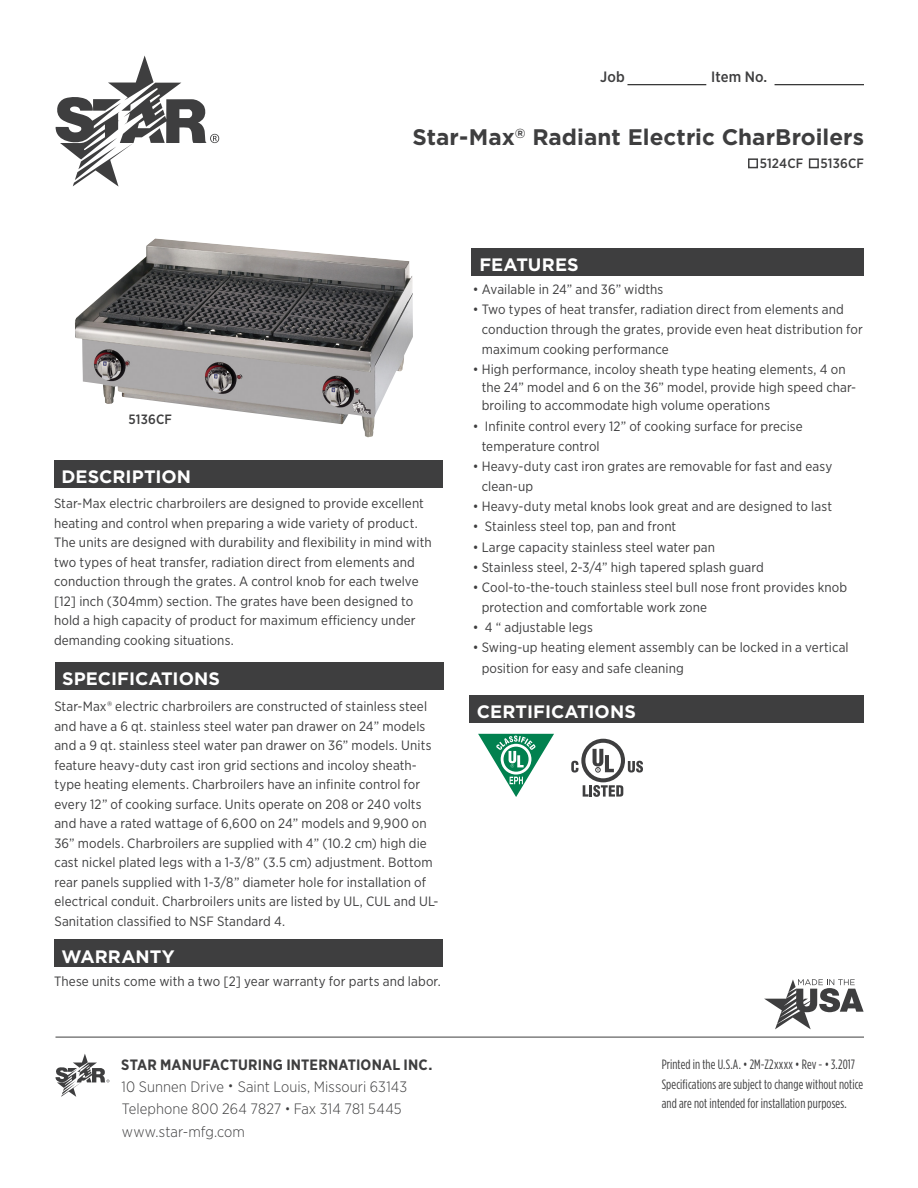
<style>
.page{position:relative;width:918px;height:1188px;background:#fff}
.page>*{position:absolute;margin:0;border:0;box-sizing:border-box;transform-origin:0 0}
.t1{font:700 22.5px "Gotham";color:#3e3e3f}
.t2{font:700 18px "Gotham";color:#fff}
.t3{font:300 15px/22.5px "Gotham Narrow";letter-spacing:.005em;color:#3e3e3f}
.t4{font:700 15px "Gotham Narrow";letter-spacing:.01em;color:#3e3e3f}
.t5{font:500 15px "Gotham Narrow";letter-spacing:.01em;color:#3e3e3f}
.t6{font:13.5px/19.5px "Gotham Narrow";letter-spacing:.01em;color:#3e3e3f}
.t7{font:13.5px/19.5px "Gotham Condensed";letter-spacing:.01em;color:#3e3e3f}
.t8{font:500 13.5px "Gotham Narrow";letter-spacing:.01em;color:#3e3e3f}
.s1{font-weight:400;font-size:12px}
</style>
<div class="page">
<div style="left:748px;top:158px;width:10px;height:10px;border:2px solid #3e3e3f"></div>
<div style="left:809px;top:158px;width:10px;height:10px;border:2px solid #3e3e3f"></div>
<hr style="left:627px;top:84px;width:79px;height:1px;background:#000">
<hr style="left:775px;top:84px;width:89px;height:1px;background:#000">
<div style="left:54px;top:460px;width:389px;height:27px;background:#3e3e3f"></div>
<div style="left:55px;top:663px;width:388px;height:27px;background:#3e3e3f"></div>
<div style="left:472px;top:248px;width:392px;height:28px;background:#3e3e3f"></div>
<div style="left:469px;top:696px;width:395px;height:27px;background:#3e3e3f"></div>
<hr style="left:56px;top:1037px;width:808px;height:1px;background:#3e3e3f">
<svg style="left:764px;top:979px;width:100px;height:50px"></svg>
<svg style="left:478px;top:734px;width:76px;height:63px"></svg>
<svg style="left:571px;top:739px;width:72px;height:58px"></svg>
<img style="left:75px;top:238px;width:338px;height:199px">
<div style="left:54px;top:940px;width:389px;height:27px;background:#3e3e3f"></div>
<svg style="left:56px;top:56px;width:163px;height:131px"></svg>
<svg style="left:56px;top:1054px;width:53px;height:43px"></svg>
<p class="t5" style="left:600px;top:68px;width:26px">Job</p>
<p class="t5" style="left:711px;top:68px;width:58px">Item No.</p>
<p class="t1" style="left:412px;top:124px;width:453px">Star-Max<sup>®</sup> Radiant Electric CharBroilers</p>
<p class="t8" style="left:760px;top:155px;width:45px">5124CF</p>
<p class="t8" style="left:821px;top:155px;width:45px">5136CF</p>
<p class="t8" style="left:129px;top:410px;width:45px">5136CF</p>
<p class="t2" style="left:62px;top:466px;width:131px">DESCRIPTION</p>
<p class="t6" style="left:54px;top:494px;width:379px">Star-Max electric charbroilers are designed to provide excellent heating and control when preparing a wide variety of product.<br>The units are designed with durability and flexibility in mind with two types of heat transfer, radiation direct from elements and conduction through the grates. A control knob for each twelve [12] inch (304mm) section. The grates have been designed to hold a high capacity of product for maximum efficiency under demanding cooking situations.</p>
<p class="t2" style="left:62px;top:669px;width:159px">SPECIFICATIONS</p>
<p class="t6" style="left:54px;top:696px;width:386px">Star-Max® electric charbroilers are constructed of stainless steel and have a 6 qt. stainless steel water pan drawer on 24” models and a 9 qt. stainless steel water pan drawer on 36” models. Units feature heavy-duty cast iron grid sections and incoloy sheath&shy;type heating elements. Charbroilers have an infinite control for every 12” of cooking surface. Units operate on 208 or 240 volts and have a rated wattage of 6,600 on 24” models and 9,900 on 36” models. Charbroilers are supplied with 4” (10.2 cm) high die cast nickel plated legs with a 1-3/8” (3.5 cm) adjustment. Bottom rear panels supplied with 1-3/8” diameter hole for installation of electrical conduit. Charbroilers units are listed by UL, CUL and UL-Sanitation classified to NSF Standard 4.</p>
<p class="t2" style="left:62px;top:946px;width:115px">WARRANTY</p>
<p class="t6" style="left:54px;top:971px;width:388px">These units come with a two [2] year warranty for parts and labor.</p>
<p class="t4" style="left:121px;top:1055px;width:313px">STAR MANUFACTURING INTERNATIONAL INC.</p>
<p class="t3" style="left:121px;top:1075px;width:287px">10 Sunnen Drive <span class="s1">•</span> Saint Louis, Missouri 63143</p>
<p class="t3" style="left:122px;top:1097px;width:281px">Telephone 800 264 7827 <span class="s1">•</span> Fax 314 781 5445 www.star-mfg.com</p>
<p class="t2" style="left:479px;top:254px;width:101px">FEATURES</p>
<p class="t6" style="left:473px;top:279px;width:192px">• Available in 24” and 36” widths</p>
<p class="t6" style="left:473px;top:299px;width:373px">• Two types of heat transfer, radiation direct from elements and</p>
<p class="t6" style="left:482px;top:319px;width:383px">conduction through the grates, provide even heat distribution for</p>
<p class="t6" style="left:482px;top:340px;width:189px">maximum cooking performance</p>
<p class="t6" style="left:482px;top:360px;width:376px;line-height:18px;text-indent:-9px">• High performance, incoloy sheath type heating elements, 4 on the 24” model and 6 on the 36” model, provide high speed char&shy;broiling to accommodate high volume operations</p>
<p class="t6" style="left:473px;top:416px;width:332px">• Infinite control every 12” of cooking surface for precise</p>
<p class="t6" style="left:482px;top:436px;width:120px">temperature control</p>
<p class="t6" style="left:473px;top:456px;width:361px">• Heavy-duty cast iron grates are removable for fast and easy</p>
<p class="t6" style="left:482px;top:476px;width:53px">clean-up</p>
<p class="t6" style="left:473px;top:496px;width:361px">• Heavy-duty metal knobs look great and are designed to last</p>
<p class="t6" style="left:473px;top:517px;width:205px">• Stainless steel top, pan and front</p>
<p class="t6" style="left:473px;top:537px;width:244px">• Large capacity stainless steel water pan</p>
<p class="t6" style="left:473px;top:557px;width:293px">• Stainless steel, 2-3/4” high tapered splash guard</p>
<p class="t6" style="left:473px;top:577px;width:376px">• Cool-to-the-touch stainless steel bull nose front provides knob</p>
<p class="t6" style="left:482px;top:597px;width:227px">protection and comfortable work zone</p>
<p class="t6" style="left:473px;top:617px;width:122px">• 4 “ adjustable legs</p>
<p class="t6" style="left:473px;top:638px;width:378px">• Swing-up heating element assembly can be locked in a vertical</p>
<p class="t6" style="left:482px;top:658px;width:204px">position for easy and safe cleaning</p>
<p class="t2" style="left:477px;top:702px;width:160px">CERTIFICATIONS</p>
<p class="t7" style="left:662px;top:1055px;width:203px">Printed in the U.S.A. • 2M-Z2xxxx • Rev - • 3.2017<br>Specifications are subject to change without notice and are not intended for installation purposes.</p>
</div>
